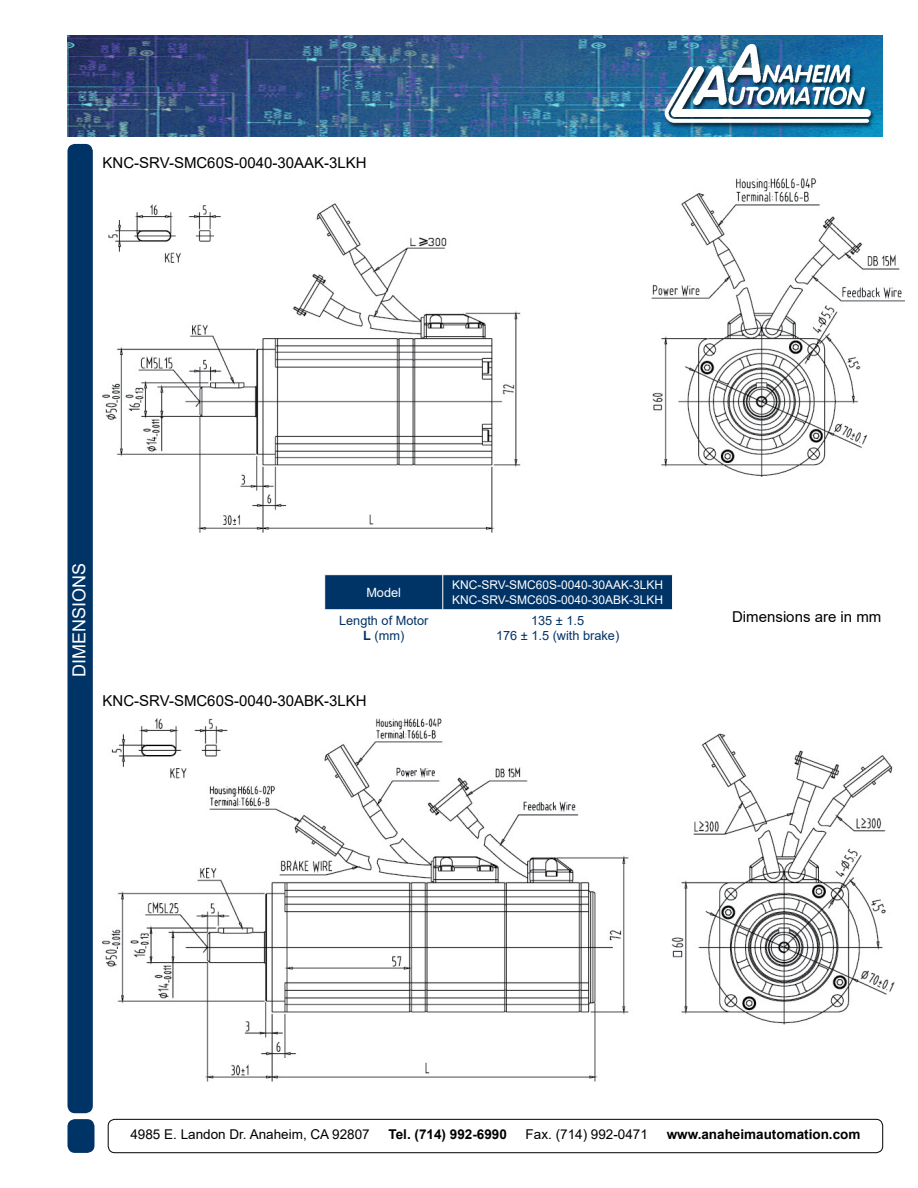
<style>
.page{position:relative;width:918px;height:1188px;background:#fff}
.page>*{position:absolute;margin:0;border:0;box-sizing:border-box;transform-origin:0 0}
.t1{font:18px "Arial";color:#fff}
.t2{font:15px "Arial";color:#000}
.t3{font:13.5px "Arial";color:#000}
.t4{font:700 13.5px "Arial";color:#000}
.t5{font:12.75px/15.3px "Arial";color:#036;text-align:center}
.t6{font:12.75px "Arial";color:#fff}
.t7{font:12px/14.4px "Arial";color:#fff}
.s1{font-weight:700}
</style>
<div class="page">
<img style="left:68px;top:35px;width:815px;height:101px">
<div style="left:68px;top:145px;width:24px;height:967px;background:#036;border-radius:7px"></div>
<div style="left:68px;top:144px;width:25px;height:969px;border:2px solid #036;border-radius:7px"></div>
<div style="left:68px;top:1120px;width:26px;height:32px;background:#036;border-radius:7px"></div>
<div style="left:68px;top:1119px;width:26px;height:34px;border:2px solid #036;border-radius:7px"></div>
<div style="left:108px;top:1119px;width:775px;height:34px;border:1px solid #000;border-radius:7px"></div>
<img style="left:103px;top:179px;width:801px;height:354px">
<img style="left:103px;top:719px;width:792px;height:363px">
<div style="left:325px;top:575px;width:347px;height:35px;background:#036"></div>
<hr style="left:443px;top:575px;width:1px;height:35px;background:#fff">
<p class="t2" style="left:103px;top:153px;width:265px">KNC-SRV-SMC60S-0040-30AAK-3LKH</p>
<p class="t1" style="left:67px;top:677px;width:116px;rotate:-90deg">DIMENSIONS</p>
<p class="t6" style="left:366px;top:584px;width:36px">Model</p>
<p class="t7" style="left:452px;top:578px;width:213px">KNC-SRV-SMC60S-0040-30AAK-3LKH<br>KNC-SRV-SMC60S-0040-30ABK-3LKH</p>
<p class="t5" style="left:339px;top:613px;width:91px">Length of Motor<br><span class="s1">L</span> (mm)</p>
<p class="t5" style="left:496px;top:613px;width:125px">135 ± 1.5<br>176 ± 1.5 (with brake)</p>
<p class="t2" style="left:103px;top:691px;width:265px">KNC-SRV-SMC60S-0040-30ABK-3LKH</p>
<p class="t2" style="left:732px;top:607px;width:151px">Dimensions are in mm</p>
<p class="t3" style="left:130px;top:1125px;width:241px">4985 E. Landon Dr. Anaheim, CA 92807</p>
<p class="t4" style="left:389px;top:1124px;width:120px">Tel. (714) 992-6990</p>
<p class="t3" style="left:526px;top:1125px;width:124px">Fax. (714) 992-0471</p>
<p class="t4" style="left:667px;top:1124px;width:195px">www.anaheimautomation.com</p>
</div>
